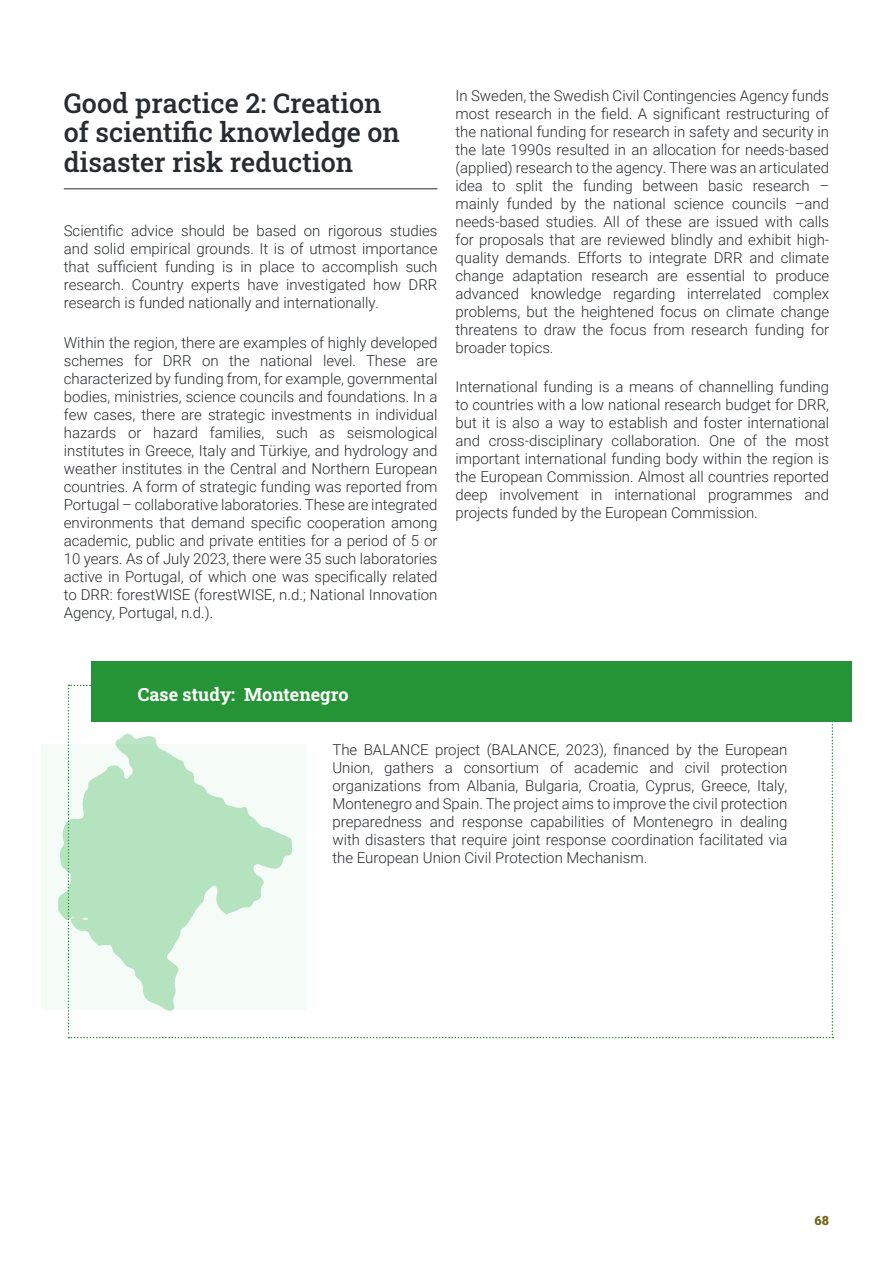
<style>
.page{position:relative;width:893px;height:1263px;background:#fff}
.page>*{position:absolute;margin:0;border:0;box-sizing:border-box;transform-origin:0 0}
.sottotitolo{font:27px/29.1px "Roboto Slab";color:#292c2f}
.titoletto{font:18px "Roboto Slab";color:#fff}
.t1{font:300 15px/18px "Roboto";color:#292c2f;text-align:justify}
.t2{font:900 12.75px "Roboto";color:#736817}
</style>
<div class="page">
<hr style="left:64px;top:189px;width:373px;height:1px;background:#292c2f">
<div style="left:41px;top:744px;width:266px;height:266px;background:#f5fbf7"></div>
<div style="left:91px;top:661px;width:761px;height:61px;background:#259436"></div>
<svg style="left:58px;top:735px;width:10px;height:276px"></svg>
<svg style="left:68px;top:685px;width:765px;height:353px"></svg>
<p class="sottotitolo" style="left:64px;top:88px;width:338px">Good practice 2: Creation of scientific knowledge on disaster risk reduction</p>
<p class="t1" style="left:64px;top:221px;width:375px">Scientific advice should be based on rigorous studies and solid empirical grounds. It is of utmost importance that sufficient funding is in place to accomplish such research. Country experts have investigated how DRR research is funded nationally and internationally.</p>
<p class="t1" style="left:64px;top:333px;width:375px">Within the region, there are examples of highly developed schemes for DRR on the national level. These are characterized by funding from, for example, governmental bodies, ministries, science councils and foundations. In a few cases, there are strategic investments in individual hazards or hazard families, such as seismological institutes in Greece, Italy and Türkiye, and hydrology and weather institutes in the Central and Northern European countries. A form of strategic funding was reported from Portugal – collaborative laboratories. These are integrated environments that demand specific cooperation among academic, public and private entities for a period of 5 or 10 years. As of July 2023, there were 35 such laboratories active in Portugal, of which one was specifically related to DRR: forestWISE (forestWISE, n.d.; National Innovation Agency, Portugal, n.d.).</p>
<p class="t1" style="left:455px;top:86px;width:375px">In Sweden, the Swedish Civil Contingencies Agency funds most research in the field. A significant restructuring of the national funding for research in safety and security in the late 1990s resulted in an allocation for needs-based (applied) research to the agency. There was an articulated idea to split the funding between basic research – mainly funded by the national science councils –and needs-based studies. All of these are issued with calls for proposals that are reviewed blindly and exhibit high&shy;quality demands. Efforts to integrate DRR and climate change adaptation research are essential to produce advanced knowledge regarding interrelated complex problems, but the heightened focus on climate change threatens to draw the focus from research funding for broader topics.</p>
<p class="t1" style="left:455px;top:377px;width:375px">International funding is a means of channelling funding to countries with a low national research budget for DRR, but it is also a way to establish and foster international and cross-disciplinary collaboration. One of the most important international funding body within the region is the European Commission. Almost all countries reported deep involvement in international programmes and projects funded by the European Commission.</p>
<p class="titoletto" style="left:138px;top:682px;width:212px">Case study: Montenegro</p>
<p class="t1" style="left:332px;top:740px;width:456px">The BALANCE project (BALANCE, 2023), financed by the European Union, gathers a consortium of academic and civil protection organizations from Albania, Bulgaria, Croatia, Cyprus, Greece, Italy, Montenegro and Spain. The project aims to improve the civil protection preparedness and response capabilities of Montenegro in dealing with disasters that require joint response coordination facilitated via the European Union Civil Protection Mechanism.</p>
<p class="t2" style="left:814px;top:1212px;width:16px">68</p>
</div>
